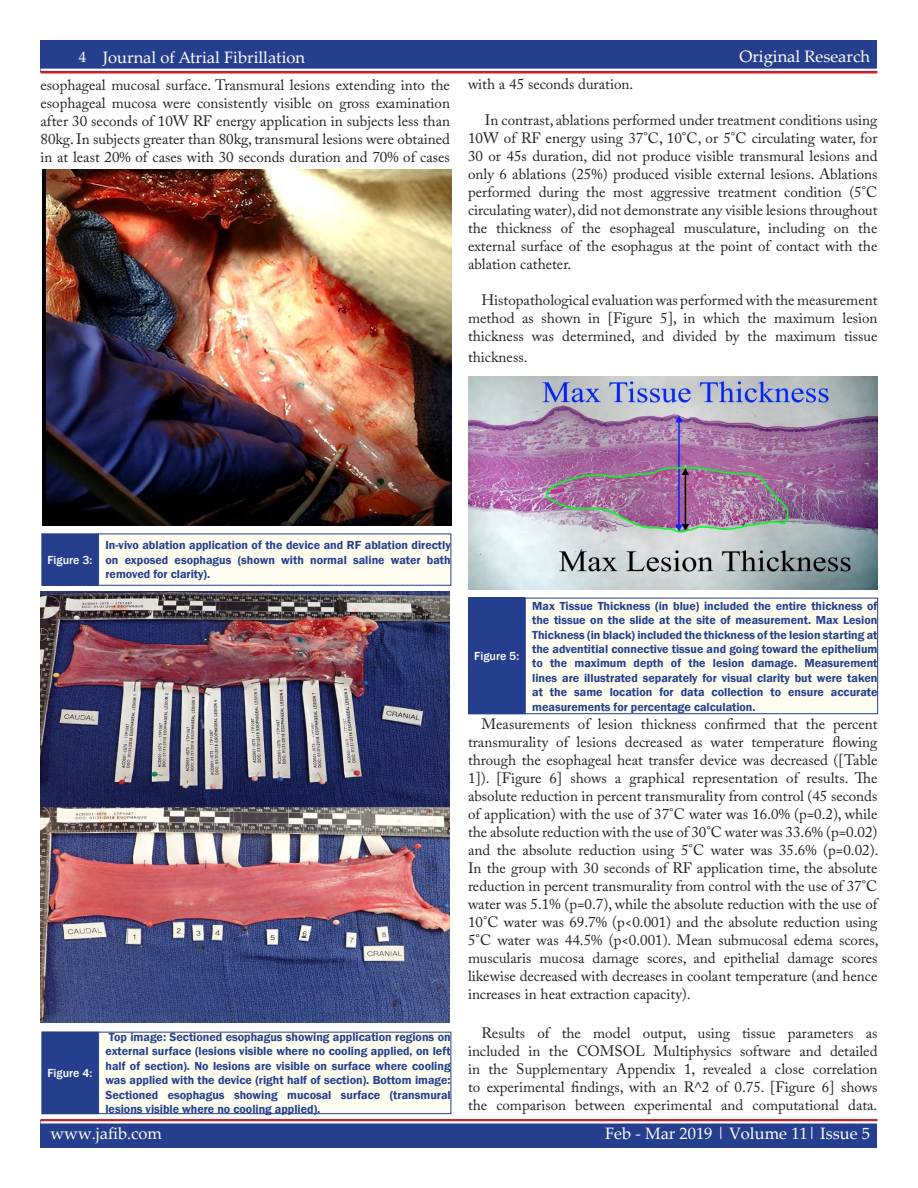
<style>
.page{position:relative;width:918px;height:1188px;background:#fff}
.page>*{position:absolute;margin:0;border:0;box-sizing:border-box;transform-origin:0 0}
.t1{font:16.5px "Palatino Linotype";color:#fff}
._10_Body_Text{font:15px/18px "Adobe Caslon Pro";color:#231f20;text-align:justify}
.Figure_Title{font:600 12px/14.4px "Franklin Gothic";color:#253f8e;text-align:justify}
.Figure{font:500 12px "Franklin Gothic";color:#fff}
</style>
<div class="page">
<div style="left:40px;top:1120px;width:838px;height:28px;background:#253f8e"></div>
<hr style="left:40px;top:1119px;width:838px;height:2px;background:#d1232a">
<hr style="left:40px;top:1121px;width:838px;height:3px;background:#fff">
<div style="left:40px;top:40px;width:838px;height:32px;background:#253f8e"></div>
<hr style="left:40px;top:71px;width:838px;height:3px;background:#d1232a">
<hr style="left:40px;top:69px;width:838px;height:2px;background:#fff">
<img style="left:43px;top:169px;width:408px;height:357px">
<div style="left:42px;top:534px;width:56px;height:51px;background:#253f8e"></div>
<div style="left:42px;top:534px;width:56px;height:52px;border:1px solid #253f8e"></div>
<div style="left:99px;top:534px;width:352px;height:51px;background:#fefdf0"></div>
<img style="left:40px;top:592px;width:409px;height:431px">
<div style="left:42px;top:1032px;width:56px;height:82px;background:#253f8e"></div>
<div style="left:99px;top:1032px;width:352px;height:82px;background:#fefdf0"></div>
<div style="left:98px;top:1032px;width:353px;height:82px;border:1px solid #253f8e"></div>
<img style="left:469px;top:377px;width:409px;height:213px">
<div style="left:469px;top:598px;width:56px;height:116px;background:#253f8e"></div>
<div style="left:468px;top:598px;width:57px;height:116px;border:1px solid #253f8e"></div>
<div style="left:525px;top:598px;width:353px;height:116px;background:#fefdf0"></div>
<div style="left:525px;top:598px;width:353px;height:116px;border:1px solid #253f8e"></div>
<p class="t1" style="left:79px;top:48px;width:228px"><sup>4</sup> Journal of Atrial Fibrillation</p>
<p class="t1" style="left:739px;top:45px;width:132px">Original Research</p>
<p class="t1" style="left:746px;top:47px;width:125px">Featured Review</p>
<p class="_10_Body_Text" style="left:40px;top:76px;width:411px">esophageal mucosal surface. Transmural lesions extending into the esophageal mucosa were consistently visible on gross examination after 30 seconds of 10W RF energy application in subjects less than 80kg. In subjects greater than 80kg, transmural lesions were obtained in at least 20% of cases with 30 seconds duration and 70% of cases</p>
<p class="_10_Body_Text" style="left:468px;top:75px;width:167px">with a 45 seconds duration.</p>
<p class="_10_Body_Text" style="left:468px;top:111px;width:411px;text-indent:17px">In contrast, ablations performed under treatment conditions using 10W of RF energy using 37°C, 10°C, or 5°C circulating water, for 30 or 45s duration, did not produce visible transmural lesions and only 6 ablations (25%) produced visible external lesions. Ablations performed during the most aggressive treatment condition (5°C circulating water), did not demonstrate any visible lesions throughout the thickness of the esophageal musculature, including on the external surface of the esophagus at the point of contact with the ablation catheter.</p>
<p class="_10_Body_Text" style="left:468px;top:291px;width:411px;text-indent:14px">Histopathological evaluation was performed with the measurement method as shown in [Figure 5], in which the maximum lesion thickness was determined, and divided by the maximum tissue</p>
<p class="_10_Body_Text" style="left:468px;top:348px;width:61px">thickness.</p>
<p class="Figure" style="left:48px;top:552px;width:46px">Figure 3:</p>
<p class="Figure_Title" style="left:105px;top:538px;width:347px">In-vivo ablation application of the device and RF ablation directly on exposed esophagus (shown with normal saline water bath removed for clarity).</p>
<p class="Figure" style="left:48px;top:1066px;width:46px">Figure 4:</p>
<p class="Figure_Title" style="left:105px;top:1030px;width:347px">Top image: Sectioned esophagus showing application regions on external surface (lesions visible where no cooling applied, on left half of section). No lesions are visible on surface where cooling was applied with the device (right half of section). Bottom image:<br>Sectioned esophagus showing mucosal surface (transmural lesions visible where no cooling applied).</p>
<p class="Figure_Title" style="left:532px;top:599px;width:347px">Max Tissue Thickness (in blue) included the entire thickness of the tissue on the slide at the site of measurement. Max Lesion Thickness (in black) included the thickness of the lesion starting at the adventitial connective tissue and going toward the epithelium to the maximum depth of the lesion damage. Measurement lines are illustrated separately for visual clarity but were taken at the same location for data collection to ensure accurate measurements for percentage calculation.</p>
<p class="_10_Body_Text" style="left:468px;top:715px;width:412px;text-indent:14px">Measurements of lesion thickness confirmed that the percent transmurality of lesions decreased as water temperature flowing through the esophageal heat transfer device was decreased ([Table 1]). [Figure 6] shows a graphical representation of results. The absolute reduction in percent transmurality from control (45 seconds of application) with the use of 37°C water was 16.0% (p=0.2), while the absolute reduction with the use of 30°C water was 33.6% (p=0.02) and the absolute reduction using 5°C water was 35.6% (p=0.02).<br>In the group with 30 seconds of RF application time, the absolute reduction in percent transmurality from control with the use of 37°C water was 5.1% (p=0.7), while the absolute reduction with the use of 10°C water was 69.7% (p&lt;0.001) and the absolute reduction using 5°C water was 44.5% (p&lt;0.001). Mean submucosal edema scores, muscularis mucosa damage scores, and epithelial damage scores likewise decreased with decreases in coolant temperature (and hence increases in heat extraction capacity).</p>
<p class="_10_Body_Text" style="left:468px;top:1024px;width:411px;text-indent:14px">Results of the model output, using tissue parameters as included in the COMSOL Multiphysics software and detailed in the Supplementary Appendix 1, revealed a close correlation to experimental findings, with an R^2 of 0.75. [Figure 6] shows the comparison between experimental and computational data.</p>
<p class="Figure" style="left:474px;top:649px;width:46px">Figure 5:</p>
<p class="t1" style="left:51px;top:1122px;width:113px">www.jafib.com</p>
<p class="t1" style="left:605px;top:1122px;width:266px">Feb - Mar 2019 | Volume 11| Issue 5</p>
</div>
